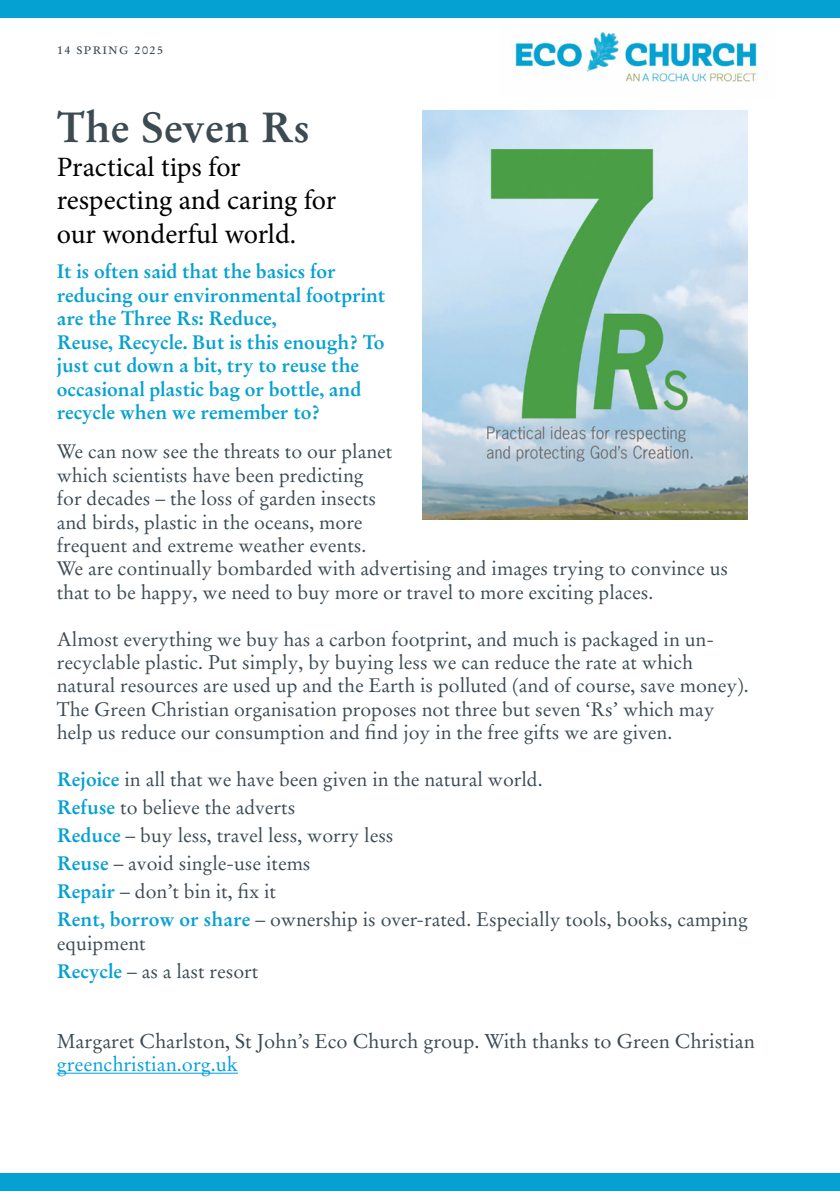
<style>
.page{position:relative;width:840px;height:1191px;background:#fff}
.page>*{position:absolute;margin:0;border:0;box-sizing:border-box;transform-origin:0 0}
.t1{font:700 42px "Stempel Garamond LT Pro";letter-spacing:.005em;color:#3c4a52}
.t2{font:28px/33.6px "Minion Pro";color:#000}
.t3{font:20px "Stempel Garamond LT Pro";color:#3c4a52}
.t4{font:20px "Stempel Garamond LT Pro";color:#009fe3}
.t5{font:19.6px/23.4px "Stempel Garamond LT Pro";color:#3c4a52}
.t6{font:700 19.6px/23.4px "Stempel Garamond LT Pro";letter-spacing:-.005em;color:#05a1d2}
.t7{font:16px "Stempel Garamond LT Pro";letter-spacing:.05em;color:#3c4a52}
.s1{font-weight:700;color:#05a1d2}
</style>
<div class="page">
<img style="left:515px;top:31px;width:242px;height:51px">
<hr style="left:57px;top:1072px;width:181px;height:1px;background:#009fe3">
<div style="left:0;top:1174px;width:839px;height:17px;background:#05a1d2"></div>
<div style="left:0;top:0;width:839px;height:17px;background:#05a1d2"></div>
<img style="left:422px;top:111px;width:325px;height:409px">
<p class="t7" style="left:57px;top:38px;width:108px">14 spring 2025</p>
<h1 class="t1" style="left:57px;top:101px;width:255px">The Seven Rs</h1>
<h2 class="t2" style="left:57px;top:150px;width:281px">Practical tips for respecting and caring for our wonderful world.</h2>
<p class="t6" style="left:57px;top:260px;width:330px">It is often said that the basics for reducing our environmental footprint are the Three Rs: Reduce,<br>Reuse, Recycle. But is this enough? To just cut down a bit, try to reuse the occasional plastic bag or bottle, and recycle when we remember to?</p>
<p class="t5" style="left:57px;top:440px;width:672px">We can now see the threats to our planet<br>which scientists have been predicting<br>for decades – the loss of garden insects<br>and birds, plastic in the oceans, more<br>frequent and extreme weather events.<br>We are continually bombarded with advertising and images trying to convince us that to be happy, we need to buy more or travel to more exciting places.</p>
<p class="t5" style="left:57px;top:627px;width:693px">Almost everything we buy has a carbon footprint, and much is packaged in un&shy;recyclable plastic. Put simply, by buying less we can reduce the rate at which natural resources are used up and the Earth is polluted (and of course, save money).<br>The Green Christian organisation proposes not three but seven ‘Rs’ which may help us reduce our consumption and find joy in the free gifts we are given.</p>
<p class="t5" style="left:57px;top:765px;width:692px;line-height:28px"><span class="s1">Rejoice</span> in all that we have been given in the natural world.<br><span class="s1">Refuse</span> to believe the adverts<br><span class="s1">Reduce</span> – buy less, travel less, worry less<br><span class="s1">Reuse</span> – avoid single-use items<br><span class="s1">Repair</span> – don’t bin it, fix it<br><span class="s1">Rent, borrow or share</span> – ownership is over-rated. Especially tools, books, camping</p>
<p class="t5" style="left:57px;top:928px;width:203px;line-height:28px">equipment<br><span class="s1">Recycle</span> – as a last resort</p>
<p class="t3" style="left:57px;top:1028px;width:699px">Margaret Charlston, St John’s Eco Church group. With thanks to Green Christian</p>
<p class="t4" style="left:57px;top:1051px;width:183px">greenchristian.org.uk</p>
</div>
